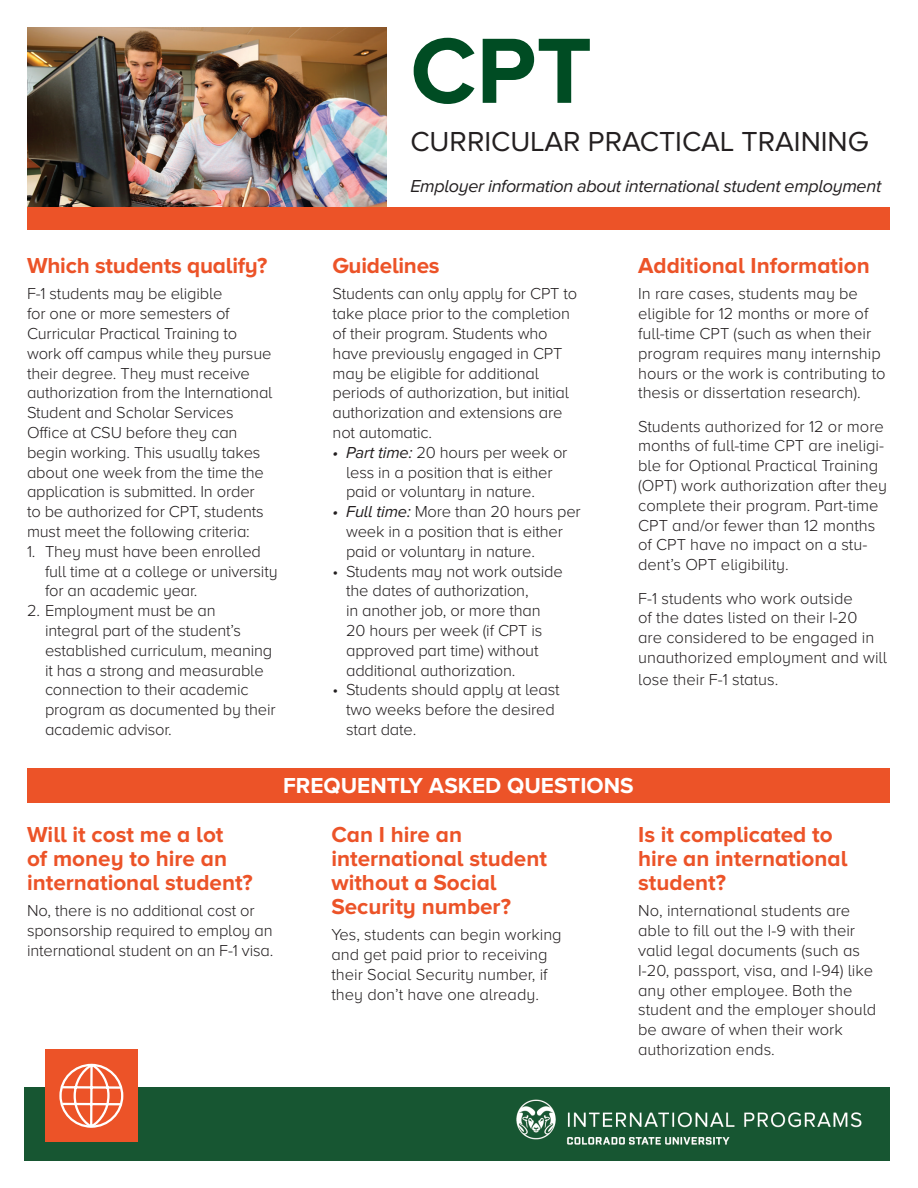
<style>
.page{position:relative;width:918px;height:1188px;background:#fff}
.page>*{position:absolute;margin:0;border:0;box-sizing:border-box;transform-origin:0 0}
.t1{font:700 96px "Proxima Nova A";color:#004c23}
.t2{font:28.5px "Proxima Nova A";color:#231f20}
.t3{font:700 22.5px/24px "Proxima Nova A";color:#ec5328}
.t4{font:700 22.5px "Proxima Nova A";color:#fff}
.t5{font:italic 18px "Proxima Nova A";letter-spacing:-.02em;color:#231f20}
.t6{font:300 16.5px/19.8px "Proxima Nova A";letter-spacing:-.01em;color:#231f20}
.s1{font-weight:400;font-style:italic}
</style>
<div class="page">
<div style="left:25px;top:1087px;width:865px;height:74px;background:#175632"></div>
<img style="left:516px;top:1099px;width:346px;height:46px">
<div style="left:45px;top:1050px;width:92px;height:92px;background:#ec5328"></div>
<svg style="left:59px;top:1063px;width:64px;height:65px"></svg>
<img style="left:27px;top:27px;width:360px;height:180px">
<div style="left:27px;top:207px;width:863px;height:23px;background:#ec5328"></div>
<div style="left:27px;top:768px;width:863px;height:35px;background:#ec5328"></div>
<h1 class="t1" style="left:410px;top:16px;width:183px">CPT</h1>
<h2 class="t2" style="left:410px;top:125px;width:459px">CURRICULAR PRACTICAL TRAINING</h2>
<p class="t5" style="left:410px;top:176px;width:472px">Employer information about international student employment</p>
<h3 class="t3" style="left:27px;top:253px;width:242px">Which students qualify?</h3>
<p class="t6" style="left:27px;top:284px;width:247px">F-1 students may be eligible<br>for one or more semesters of<br>Curricular Practical Training to work off campus while they pursue their degree. They must receive authorization from the International<br>Student and Scholar Services<br>Office at CSU before they can begin working. This usually takes about one week from the time the application is submitted. In order to be authorized for CPT, students must meet the following criteria:</p>
<p class="t6" style="left:45px;top:541px;width:234px;text-indent:-18px">1. They must have been enrolled full time at a college or university for an academic year.</p>
<p class="t6" style="left:45px;top:601px;width:232px;text-indent:-18px">2. Employment must be an<br>integral part of the student’s established curriculum, meaning it has a strong and measurable connection to their academic program as documented by their academic advisor.</p>
<h3 class="t3" style="left:333px;top:253px;width:109px">Guidelines</h3>
<p class="t6" style="left:333px;top:284px;width:246px">Students can only apply for CPT to take place prior to the completion of their program. Students who have previously engaged in CPT may be eligible for additional periods of authorization, but initial authorization and extensions are not automatic.</p>
<p class="t6" style="left:346px;top:442px;width:223px;text-indent:-13px"><span class="s1">• Part time:</span> 20 hours per week or less in a position that is either paid or voluntary in nature.</p>
<p class="t6" style="left:346px;top:502px;width:236px;text-indent:-13px"><span class="s1">• Full time:</span> More than 20 hours per week in a position that is either paid or voluntary in nature.</p>
<p class="t6" style="left:346px;top:561px;width:218px;text-indent:-13px">• Students may not work outside the dates of authorization,<br>in another job, or more than<br>20 hours per week (if CPT is approved part time) without additional authorization.</p>
<p class="t6" style="left:346px;top:680px;width:215px;text-indent:-13px">• Students should apply at least two weeks before the desired start date.</p>
<h3 class="t3" style="left:638px;top:253px;width:233px">Additional Information</h3>
<p class="t6" style="left:638px;top:284px;width:249px">In rare cases, students may be eligible for 12 months or more of full-time CPT (such as when their program requires many internship hours or the work is contributing to thesis or dissertation research).</p>
<p class="t6" style="left:638px;top:416px;width:250px">Students authorized for 12 or more months of full-time CPT are ineligi&shy;ble for Optional Practical Training (OPT) work authorization after they complete their program. Part-time<br>CPT and/or fewer than 12 months of CPT have no impact on a stu&shy;dent’s OPT eligibility.</p>
<p class="t6" style="left:638px;top:588px;width:250px">F-1 students who work outside<br>of the dates listed on their I-20<br>are considered to be engaged in unauthorized employment and will</p>
<p class="t6" style="left:638px;top:669px;width:142px">lose their F-1 status.</p>
<h3 class="t4" style="left:283px;top:772px;width:352px">FREQUENTLY ASKED QUESTIONS</h3>
<h3 class="t3" style="left:27px;top:822px;width:227px">Will it cost me a lot<br>of money to hire an international student?</h3>
<p class="t6" style="left:27px;top:901px;width:248px">No, there is no additional cost or sponsorship required to employ an international student on an F-1 visa.</p>
<h3 class="t3" style="left:331px;top:822px;width:217px">Can I hire an international student without a Social<br>Security number?</h3>
<p class="t6" style="left:331px;top:925px;width:232px">Yes, students can begin working and get paid prior to receiving their Social Security number, if they don’t have one already.</p>
<h3 class="t3" style="left:638px;top:822px;width:211px">Is it complicated to hire an international student?</h3>
<p class="t6" style="left:638px;top:901px;width:240px">No, international students are able to fill out the I-9 with their valid legal documents (such as<br>I-20, passport, visa, and I-94) like any other employee. Both the student and the employer should be aware of when their work authorization ends.</p>
</div>
